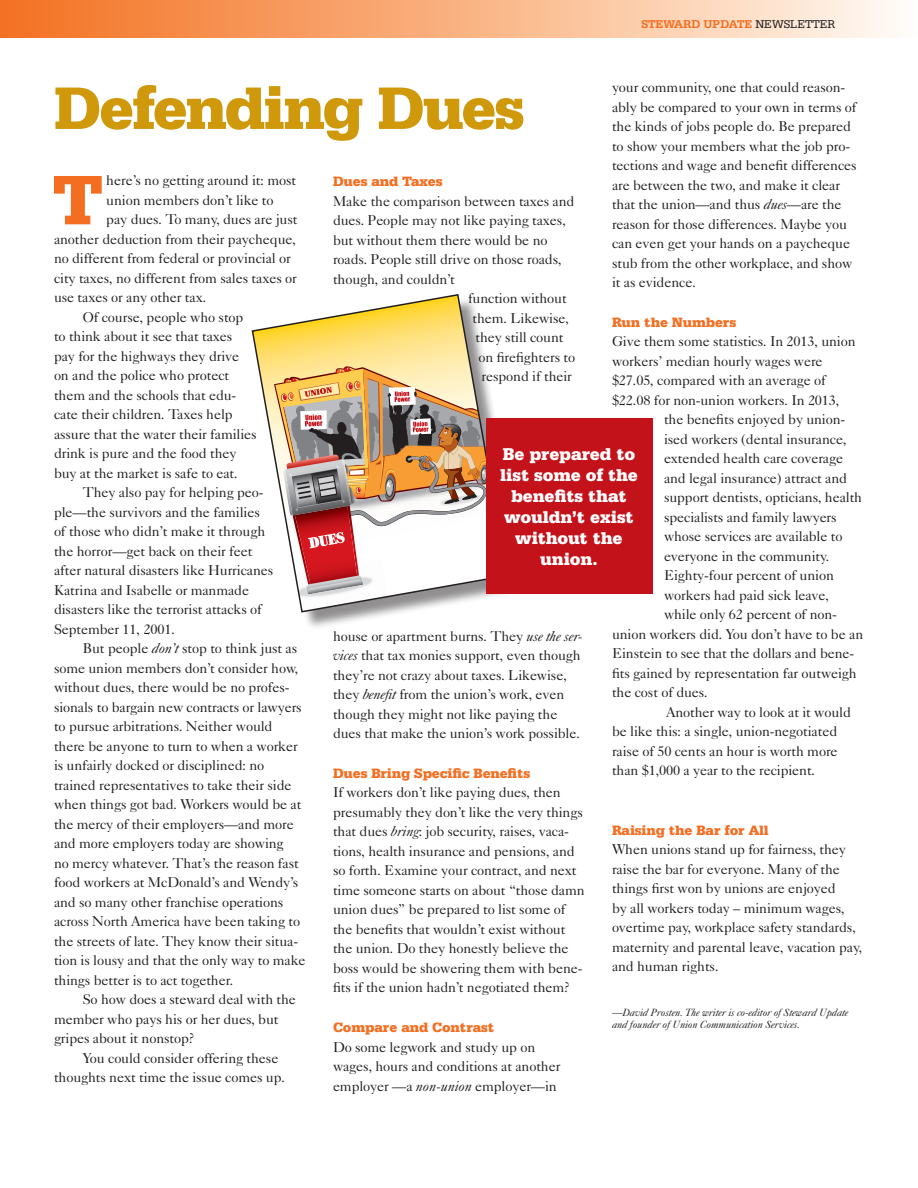
<style>
.page{position:relative;width:918px;height:1188px;background:#fff}
.page>*{position:absolute;margin:0;border:0;box-sizing:border-box;transform-origin:0 0}
.Drop_Cap{font:900 73.65px "Serifa BT";color:#f36e21}
.A_Head{font:900 63px "Serifa BT";letter-spacing:-.04em;color:#d0990c}
.Pull_Quote{font:900 18px/21px "Serifa BT";letter-spacing:-.01em;color:#fff;text-align:center}
.Text_-_No_Indent{font:14.25px/19.5px "Caslon Five Forty";letter-spacing:-.01em;color:#231f20}
.Text{font:14.25px/19.5px "Caslon Five Forty";letter-spacing:-.01em;color:#231f20}
.Drop_Cap-2{font:14.25px "Caslon Five Forty";letter-spacing:-.01em;color:#231f20}
.BHead{font:900 14.25px "Serifa BT";letter-spacing:-.01em;color:#f36e21}
.t1{font:700 12px "Serifa BT";letter-spacing:-.005em;color:#f36e21}
.Signature{font:italic 10.5px/12px "Caslon Five Forty";letter-spacing:-.01em;color:#231f20}
.s1{font-weight:400;color:#231f20}
.s2{font-style:italic}
</style>
<div class="page">
<div style="left:0;top:0;width:918px;height:38px;background:linear-gradient(to right,#f36f1c,#fff9f1)"></div>
<div style="left:254px;top:297px;width:272px;height:333px;background:#231f20;opacity:.5"></div>
<svg style="left:251px;top:294px;width:258px;height:319px"></svg>
<div style="left:486px;top:418px;width:166px;height:176px;background:#c4121a"></div>
<p class="t1" style="left:641px;top:16px;width:195px">STEWARD UPDATE <span class="s1">NEWSLETTER</span></p>
<p class="Text_-_No_Indent" style="left:612px;top:77px;width:246px">your community, one that could reason&shy;ably be compared to your own in terms of the kinds of jobs people do. Be prepared to show your members what the job pro&shy;tections and wage and benefit differences are between the two, and make it clear that the union—and thus <span class="s2">dues</span>—are the reason for those differences. Maybe you can even get your hands on a paycheque stub from the other workplace, and show it as evidence.</p>
<p class="BHead" style="left:612px;top:313px;width:126px">Run the Numbers</p>
<p class="Text_-_No_Indent" style="left:612px;top:331px;width:245px">Give them some statistics. In 2013, union</p>
<p class="Text_-_No_Indent" style="left:612px;top:351px;width:212px">workers’ median hourly wages were</p>
<p class="Text_-_No_Indent" style="left:612px;top:370px;width:216px">$27.05, compared with an average of</p>
<p class="Text_-_No_Indent" style="left:612px;top:390px;width:229px">$22.08 for non-union workers. In 2013,</p>
<p class="Text_-_No_Indent" style="left:664px;top:409px;width:183px">the benefits enjoyed by union-</p>
<p class="Text_-_No_Indent" style="left:664px;top:429px;width:184px">ised workers (dental insurance,</p>
<p class="Text_-_No_Indent" style="left:664px;top:448px;width:181px">extended health care coverage</p>
<p class="Text_-_No_Indent" style="left:664px;top:468px;width:185px">and legal insurance) attract and</p>
<p class="Text_-_No_Indent" style="left:664px;top:487px;width:200px">support dentists, opticians, health</p>
<p class="Text_-_No_Indent" style="left:664px;top:507px;width:174px">specialists and family lawyers</p>
<p class="Text_-_No_Indent" style="left:664px;top:526px;width:180px">whose services are available to</p>
<p class="Text_-_No_Indent" style="left:664px;top:546px;width:167px">everyone in the community.</p>
<p class="Text_-_No_Indent" style="left:664px;top:565px;width:171px">Eighty-four percent of union</p>
<p class="Text_-_No_Indent" style="left:664px;top:585px;width:167px">workers had paid sick leave,</p>
<p class="Text_-_No_Indent" style="left:664px;top:604px;width:174px">while only 62 percent of non-</p>
<p class="Text_-_No_Indent" style="left:612px;top:624px;width:253px">union workers did. You don’t have to be an</p>
<p class="Text_-_No_Indent" style="left:612px;top:643px;width:244px">Einstein to see that the dollars and bene-</p>
<p class="Text_-_No_Indent" style="left:612px;top:663px;width:246px">fits gained by representation far outweigh</p>
<p class="Text_-_No_Indent" style="left:612px;top:682px;width:97px">the cost of dues.</p>
<p class="Text" style="left:612px;top:702px;width:240px;text-indent:54px">Another way to look at it would be like this: a single, union-negotiated raise of 50 cents an hour is worth more than $1,000 a year to the recipient.</p>
<p class="A_Head" style="left:54px;top:69px;width:472px">Defending Dues</p>
<p class="BHead" style="left:333px;top:173px;width:111px">Dues and Taxes</p>
<p class="Text_-_No_Indent" style="left:333px;top:191px;width:243px">Make the comparison between taxes and</p>
<p class="Text_-_No_Indent" style="left:333px;top:210px;width:234px">dues. People may not like paying taxes,</p>
<p class="Text_-_No_Indent" style="left:333px;top:230px;width:216px">but without them there would be no</p>
<p class="Text_-_No_Indent" style="left:333px;top:249px;width:230px">roads. People still drive on those roads,</p>
<p class="Text_-_No_Indent" style="left:333px;top:269px;width:124px">though, and couldn’t</p>
<p class="Text_-_No_Indent" style="left:468px;top:288px;width:100px">function without</p>
<p class="Text_-_No_Indent" style="left:472px;top:308px;width:98px">them. Likewise,</p>
<p class="Text_-_No_Indent" style="left:476px;top:327px;width:90px">they still count</p>
<p class="Text_-_No_Indent" style="left:478px;top:347px;width:98px">on firefighters to</p>
<p class="Text_-_No_Indent" style="left:482px;top:366px;width:92px">respond if their</p>
<p class="Drop_Cap" style="left:52px;top:154px;width:54px">T</p>
<p class="Drop_Cap-2" style="left:106px;top:172px;width:191px">here’s no getting around it: most</p>
<p class="Drop_Cap-2" style="left:106px;top:191px;width:169px">union members don’t like to</p>
<p class="Drop_Cap-2" style="left:106px;top:211px;width:193px">pay dues. To many, dues are just</p>
<p class="Drop_Cap-2" style="left:54px;top:230px;width:243px">another deduction from their paycheque,</p>
<p class="Drop_Cap-2" style="left:54px;top:250px;width:238px">no different from federal or provincial or</p>
<p class="Drop_Cap-2" style="left:54px;top:269px;width:244px">city taxes, no different from sales taxes or</p>
<p class="Drop_Cap-2" style="left:54px;top:289px;width:154px">use taxes or any other tax.</p>
<p class="Text" style="left:54px;top:307px;width:204px;text-indent:29px">Of course, people who stop to think about it see that taxes pay for the highways they drive on and the police who protect them and the schools that edu&shy;cate their children. Taxes help assure that the water their families drink is pure and the food they buy at the market is safe to eat.</p>
<p class="Text" style="left:54px;top:482px;width:221px;text-indent:29px">They also pay for helping peo&shy;ple—the survivors and the families of those who didn’t make it through the horror—get back on their feet after natural disasters like Hurricanes Katrina and Isabelle or manmade disasters like the terrorist attacks of September 11, 2001.</p>
<p class="Text" style="left:54px;top:638px;width:253px;text-indent:29px">But people <span class="s2">don’t</span> stop to think just as some union members don’t consider how, without dues, there would be no profes&shy;sionals to bargain new contracts or lawyers to pursue arbitrations. Neither would there be anyone to turn to when a worker is unfairly docked or disciplined: no trained representatives to take their side when things got bad. Workers would be at the mercy of their employers—and more and more employers today are showing<br>no mercy whatever. That’s the reason fast food workers at McDonald’s and Wendy’s and so many other franchise operations across North America have been taking to the streets of late. They know their situa&shy;tion is lousy and that the only way to make things better is to act together.</p>
<p class="Text" style="left:54px;top:989px;width:244px;text-indent:29px">So how does a steward deal with the member who pays his or her dues, but gripes about it nonstop?</p>
<p class="Text" style="left:54px;top:1048px;width:233px;text-indent:29px">You could consider offering these thoughts next time the issue comes up.</p>
<p class="Pull_Quote" style="left:500px;top:443px;width:139px">Be prepared to list some of the benefits that wouldn’t exist without the union.</p>
<p class="Text_-_No_Indent" style="left:333px;top:626px;width:251px">house or apartment burns. They <span class="s2">use the ser&shy;vices</span> that tax monies support, even though they’re not crazy about taxes. Likewise, they <span class="s2">benefit</span> from the union’s work, even though they might not like paying the dues that make the union’s work possible.</p>
<p class="BHead" style="left:333px;top:764px;width:199px">Dues Bring Specific Benefits</p>
<p class="Text_-_No_Indent" style="left:333px;top:783px;width:253px">If workers don’t like paying dues, then presumably they don’t like the very things that dues <span class="s2">bring</span>: job security, raises, vaca&shy;tions, health insurance and pensions, and so forth. Examine your contract, and next time someone starts on about “those damn union dues” be prepared to list some of the benefits that wouldn’t exist without the union. Do they honestly believe the boss would be showering them with bene&shy;fits if the union hadn’t negotiated them?</p>
<p class="BHead" style="left:333px;top:1019px;width:163px">Compare and Contrast</p>
<p class="Text_-_No_Indent" style="left:333px;top:1037px;width:229px">Do some legwork and study up on wages, hours and conditions at another employer —a <span class="s2">non-union</span> employer—in</p>
<p class="BHead" style="left:612px;top:821px;width:158px">Raising the Bar for All</p>
<p class="Text_-_No_Indent" style="left:612px;top:839px;width:252px">When unions stand up for fairness, they raise the bar for everyone. Many of the things first won by unions are enjoyed<br>by all workers today – minimum wages, overtime pay, workplace safety standards, maternity and parental leave, vacation pay, and human rights.</p>
<p class="Signature" style="left:612px;top:1006px;width:238px">—David Prosten. The writer is co-editor of Steward Update and founder of Union Communication Services.</p>
</div>
